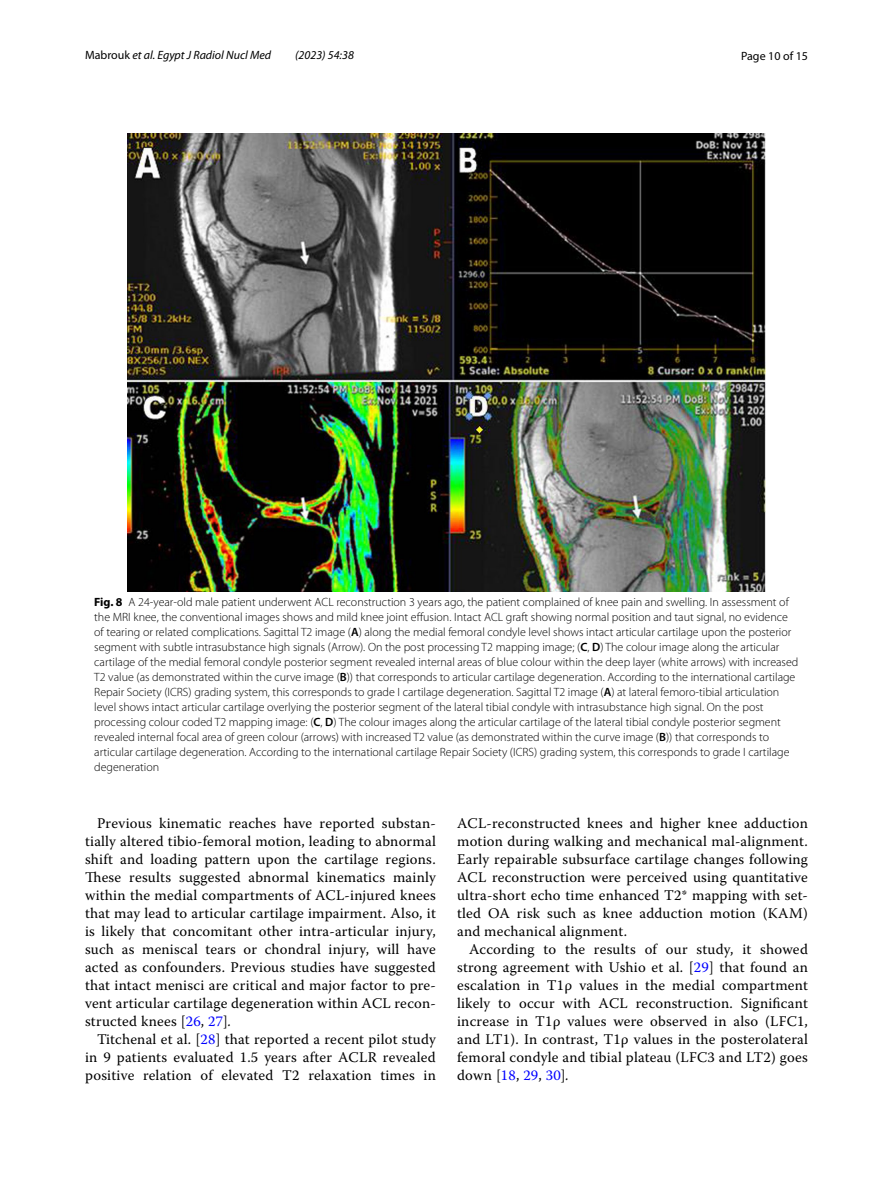
<style>
.page{position:relative;width:893px;height:1187px;background:#fff}
.page>*{position:absolute;margin:0;border:0;box-sizing:border-box;transform-origin:0 0}
.t1{font:14.7px/18px "Warnock Pro";letter-spacing:.015em;color:#000;text-align:justify}
.t2{font:300 12px/15px "Myriad Pro";color:#000}
.t3{font:italic 12px "Myriad Pro";color:#000}
.t4{font:12px "Myriad Pro";color:#000}
.s1{font-style:normal}
.s2{font-weight:700}
.s3{font-weight:600}
.s4{color:#00f}
.s5{font-style:italic}
</style>
<div class="page">
<img style="left:128px;top:133px;width:638px;height:458px">
<p class="t3" style="left:85px;top:48px;width:188px"><span class="s1">Mabrouk</span> et al. Egypt J Radiol Nucl Med</p>
<p class="t3" style="left:295px;top:48px;width:60px">(2023) 54:38</p>
<p class="t4" style="left:741px;top:48px;width:68px">Page 10 of 15</p>
<p class="t2" style="left:94px;top:595px;width:706px"><span class="s2">Fig. 8</span> A 24-year-old male patient underwent ACL reconstruction 3 years ago, the patient complained of knee pain and swelling. In assessment of the MRI knee, the conventional images shows and mild knee joint effusion. Intact ACL graft showing normal position and taut signal, no evidence of tearing or related complications. Sagittal T2 image (<span class="s3">A</span>) along the medial femoral condyle level shows intact articular cartilage upon the posterior segment with subtle intrasubstance high signals (Arrow). On the post processing T2 mapping image; (<span class="s3">C</span>, <span class="s3">D</span>) The colour image along the articular cartilage of the medial femoral condyle posterior segment revealed internal areas of blue colour within the deep layer (white arrows) with increased T2 value (as demonstrated within the curve image (<span class="s3">B</span>)) that corresponds to articular cartilage degeneration. According to the international cartilage Repair Society (ICRS) grading system, this corresponds to grade I cartilage degeneration. Sagittal T2 image (<span class="s3">A</span>) at lateral femoro-tibial articulation level shows intact articular cartilage overlying the posterior segment of the lateral tibial condyle with intrasubstance high signal. On the post processing colour coded T2 mapping image: (<span class="s3">C</span>, <span class="s3">D</span>) The colour images along the articular cartilage of the lateral tibial condyle posterior segment revealed internal focal area of green colour (arrows) with increased T2 value (as demonstrated within the curve image (<span class="s3">B</span>)) that corresponds to articular cartilage degeneration. According to the international cartilage Repair Society (ICRS) grading system, this corresponds to grade I cartilage degeneration</p>
<p class="t1" style="left:85px;top:813px;width:352px;text-indent:12px">Previous kinematic reaches have reported substan&shy;tially altered tibio-femoral motion, leading to abnormal shift and loading pattern upon the cartilage regions.<br>These results suggested abnormal kinematics mainly within the medial compartments of ACL-injured knees that may lead to articular cartilage impairment. Also, it is likely that concomitant other intra-articular injury, such as meniscal tears or chondral injury, will have acted as confounders. Previous studies have suggested that intact menisci are critical and major factor to pre&shy;vent articular cartilage degeneration within ACL recon&shy;structed knees [<span class="s4">26</span>, <span class="s4">27</span>]<span class="s5">.</span></p>
<p class="t1" style="left:85px;top:1029px;width:352px;text-indent:12px">Titchenal et al. [<span class="s4">28</span>] that reported a recent pilot study in 9 patients evaluated 1.5 years after ACLR revealed positive relation of elevated T2 relaxation times in</p>
<p class="t1" style="left:457px;top:813px;width:352px">ACL-reconstructed knees and higher knee adduction motion during walking and mechanical mal-alignment.<br>Early repairable subsurface cartilage changes following ACL reconstruction were perceived using quantitative ultra-short echo time enhanced T2* mapping with set&shy;tled OA risk such as knee adduction motion (KAM) and mechanical alignment.</p>
<p class="t1" style="left:457px;top:939px;width:352px;text-indent:12px">According to the results of our study, it showed strong agreement with Ushio et al. [<span class="s4">29</span>] that found an escalation in T1ρ values in the medial compartment likely to occur with ACL reconstruction. Significant increase in T1ρ values were observed in also (LFC1, and LT1). In contrast, T1ρ values in the posterolateral femoral condyle and tibial plateau (LFC3 and LT2) goes down [<span class="s4">18</span>, <span class="s4">29</span>, <span class="s4">30</span>]<span class="s5">.</span></p>
</div>
